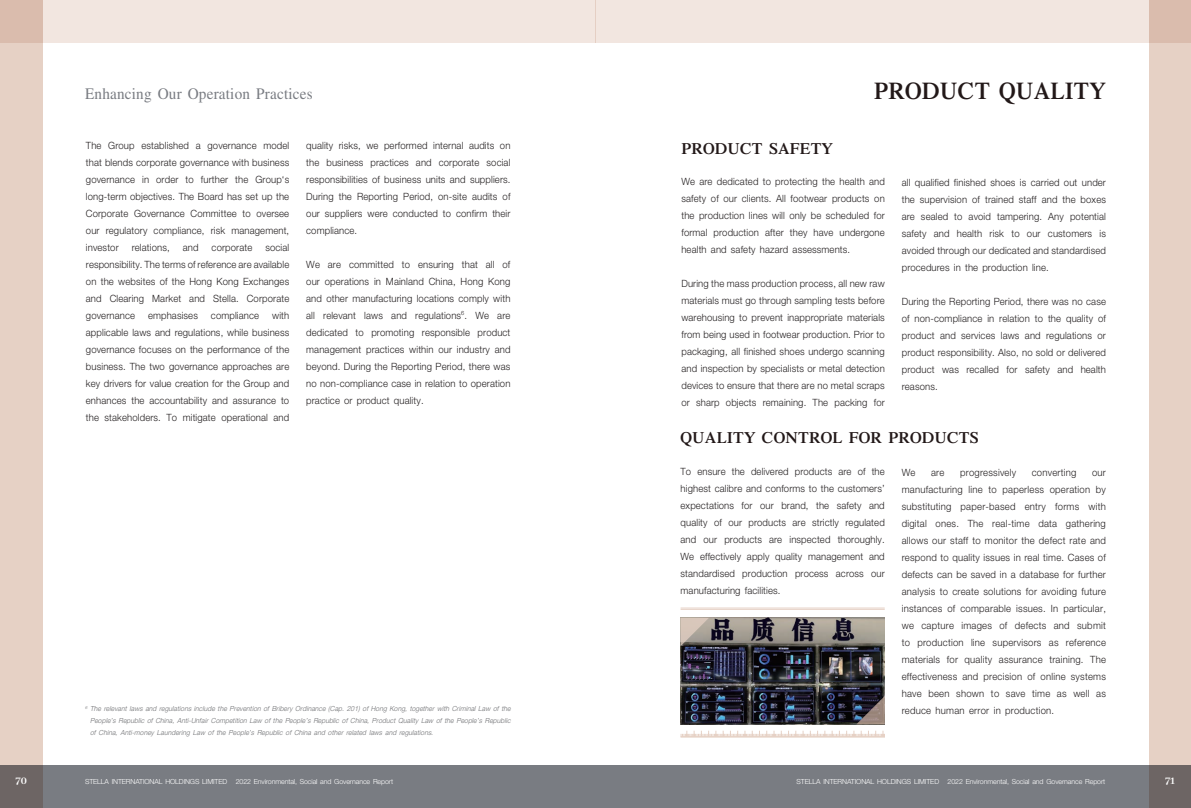
<style>
.page{position:relative;width:1191px;height:808px;background:#fff}
.page>*{position:absolute;margin:0;border:0;box-sizing:border-box;transform-origin:0 0}
.t1{font:600 24px "Times LT Std";letter-spacing:.01em;color:#221818;scale:.95 1}
.t2{font:600 16px "Times LT Std";letter-spacing:.015em;color:#221818}
.t3{font:16px "Times LT Std";letter-spacing:.015em;color:#797c82;scale:.95 1}
.t4{font:700 12px "Abhaya Libre";color:#fff;scale:.95 1}
.t5{font:300 10px/17px "Helvetica Neue LT Std";letter-spacing:.015em;color:#231f20;text-align:justify;scale:.95 1}
.t6{font:italic 300 7px/12px "Helvetica Neue LT Std";color:#6c6d70;text-align:justify;scale:.95 1}
.t7{font:300 7px "Helvetica Neue LT Std";letter-spacing:-.01em;color:#fff}
</style>
<div class="page">
<div style="left:0;top:765px;width:595px;height:43px;background:#797c82"></div>
<div style="left:0;top:0;width:43px;height:808px;background:#e6d1c5"></div>
<div style="left:0;top:0;width:595px;height:43px;background:#f2e6e0"></div>
<div style="left:595px;top:765px;width:596px;height:43px;background:#797c82"></div>
<div style="left:1148px;top:0;width:43px;height:808px;background:#e6d1c5"></div>
<div style="left:595px;top:0;width:596px;height:43px;background:#f2e6e0"></div>
<img style="left:680px;top:617px;width:204px;height:107px">
<hr style="left:680px;top:607px;width:204px;height:1px;background:#e6d1c5">
<hr style="left:680px;top:609px;width:204px;height:1px;background:#e6d1c5">
<svg style="left:680px;top:618px;width:29px;height:28px"></svg>
<svg style="left:856px;top:696px;width:28px;height:28px"></svg>
<hr style="left:680px;top:736px;width:204px;height:1px;background:#e6d1c5">
<svg style="left:681px;top:731px;width:204px;height:6px"></svg>
<h2 class="t3" style="left:85px;top:85px;width:241px">Enhancing Our Operation Practices</h2>
<p class="t5" style="left:86px;top:136px;width:215px">The Group established a governance model that blends corporate governance with business governance in order to further the Group‘s long-term objectives. The Board has set up the Corporate Governance Committee to oversee our regulatory compliance, risk management, investor</p>
<p class="t5" style="left:86px;top:238px;width:216px;text-indent:179px">social responsibility. The terms of reference are available on the websites of the Hong Kong Exchanges and Clearing Market and Stella. Corporate governance</p>
<p class="t5" style="left:132px;top:238px;width:41px">relations,</p>
<p class="t5" style="left:183px;top:238px;width:18px">and</p>
<p class="t5" style="left:212px;top:238px;width:44px">corporate</p>
<p class="t5" style="left:86px;top:306px;width:215px;text-indent:186px">with applicable laws and regulations, while business governance focuses on the performance of the business. The two governance approaches are key drivers for value creation for the Group and enhances the accountability and assurance to the stakeholders. To mitigate operational and</p>
<p class="t5" style="left:148px;top:306px;width:54px">emphasises</p>
<p class="t5" style="left:211px;top:306px;width:52px">compliance</p>
<p class="t5" style="left:306px;top:136px;width:216px">quality risks, we performed internal audits on the business practices and corporate social responsibilities of business units and suppliers.<br>During the Reporting Period, on-site audits of our suppliers were conducted to confirm their compliance.</p>
<p class="t5" style="left:306px;top:255px;width:216px">We are committed to ensuring that all of our operations in Mainland China, Hong Kong and other manufacturing locations comply with all relevant laws and regulations<sup>6</sup>. We are dedicated to promoting responsible product management practices within our industry and beyond. During the Reporting Period, there was no non-compliance case in relation to operation practice or product quality.</p>
<p class="t6" style="left:90px;top:702px;width:446px;text-indent:-5px"><sup>6</sup> The relevant laws and regulations include the Prevention of Bribery Ordinance (Cap. 201) of Hong Kong, together with Criminal Law of the People’s Republic of China, Anti-Unfair Competition Law of the People’s Republic of China, Product Quality Law of the People’s Republic of China, Anti-money Laundering Law of the People’s Republic of China and other related laws and regulations.</p>
<p class="t4" style="left:16px;top:774px;width:13px">70</p>
<p class="t7" style="left:85px;top:777px;width:309px">STELLA INTERNATIONAL HOLDINGS LIMITED 2022 Environmental, Social and Governance Report</p>
<h1 class="t1" style="left:874px;top:77px;width:245px">PRODUCT QUALITY</h1>
<h2 class="t2" style="left:681px;top:139px;width:153px">PRODUCT SAFETY</h2>
<p class="t5" style="left:681px;top:173px;width:215px">We are dedicated to protecting the health and safety of our clients. All footwear products on the production lines will only be scheduled for formal production after they have undergone health and safety hazard assessments.</p>
<p class="t5" style="left:681px;top:275px;width:215px">During the mass production process, all new raw materials must go through sampling tests before warehousing to prevent inappropriate materials from being used in footwear production. Prior to packaging, all finished shoes undergo scanning and inspection by specialists or metal detection devices to ensure that there are no metal scraps or sharp objects remaining. The packing for</p>
<p class="t5" style="left:901px;top:173px;width:216px">all qualified finished shoes is carried out under the supervision of trained staff and the boxes are sealed to avoid tampering. Any potential safety and health risk to our customers is avoided through our dedicated and standardised procedures in the production line.</p>
<p class="t5" style="left:901px;top:292px;width:216px">During the Reporting Period, there was no case of non-compliance in relation to the quality of product and services laws and regulations or product responsibility. Also, no sold or delivered product was recalled for safety and health reasons.</p>
<h2 class="t2" style="left:680px;top:428px;width:300px">QUALITY CONTROL FOR PRODUCTS</h2>
<p class="t5" style="left:680px;top:463px;width:216px">To ensure the delivered products are of the highest calibre and conforms to the customers’ expectations for our brand, the safety and quality of our products are strictly regulated and our products are inspected thoroughly.<br>We effectively apply quality management and standardised production process across our manufacturing facilities.</p>
<p class="t5" style="left:901px;top:463px;width:16px">We</p>
<p class="t5" style="left:931px;top:463px;width:16px">are</p>
<p class="t5" style="left:960px;top:463px;width:61px">progressively</p>
<p class="t5" style="left:1031px;top:463px;width:48px">converting</p>
<p class="t5" style="left:901px;top:463px;width:216px;text-indent:190px">our manufacturing line to paperless operation by substituting paper-based entry forms with digital ones. The real-time data gathering allows our staff to monitor the defect rate and respond to quality issues in real time. Cases of defects can be saved in a database for further analysis to create solutions for avoiding future instances of comparable issues. In particular, we capture images of defects and submit to production line supervisors as reference materials for quality assurance training. The effectiveness and precision of online systems have been shown to save time as well as reduce human error in production.</p>
<p class="t7" style="left:796px;top:777px;width:310px">STELLA INTERNATIONAL HOLDINGS LIMITED 2022 Environmental, Social and Governance Report</p>
<p class="t4" style="left:1165px;top:774px;width:12px">71</p>
</div>
